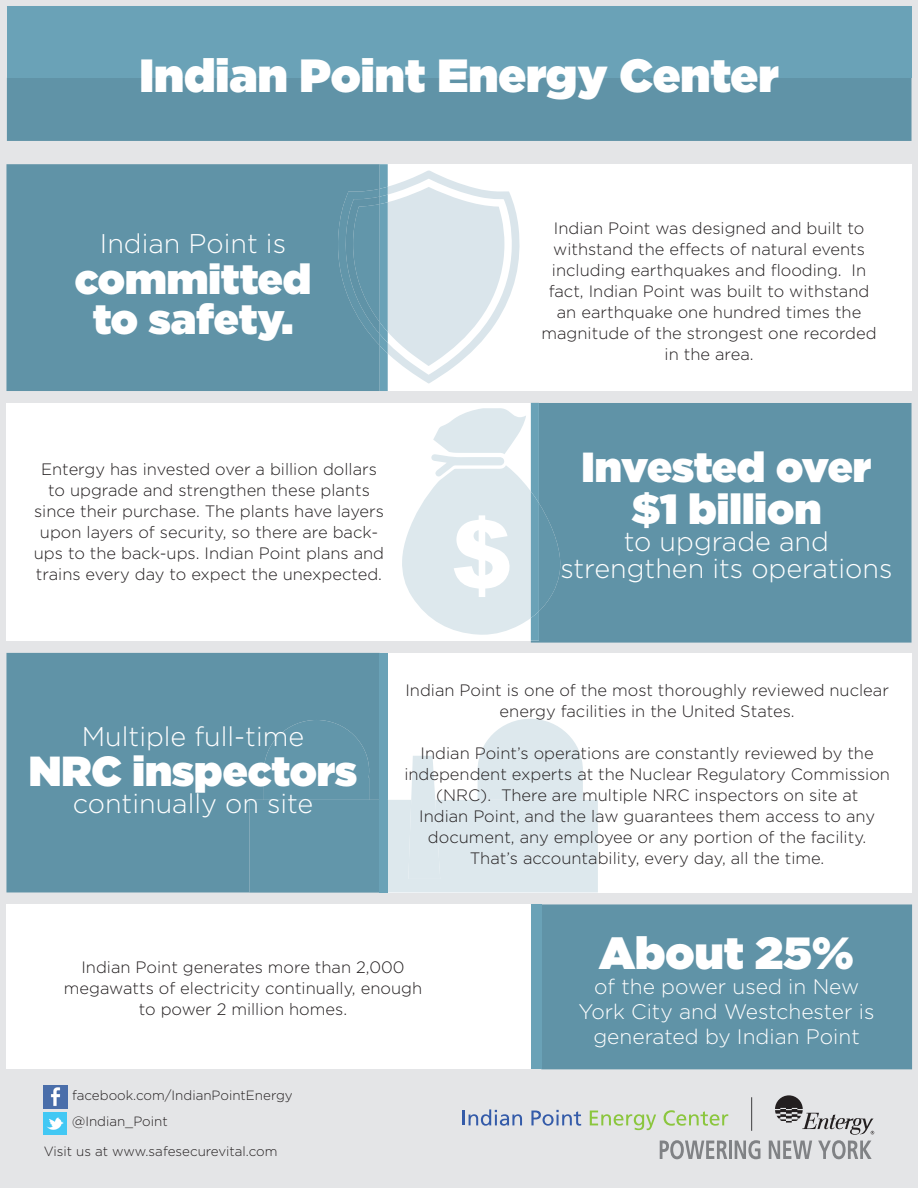
<style>
.page{position:relative;width:918px;height:1188px;background:#e4e5e7}
.page>*{position:absolute;margin:0;border:0;box-sizing:border-box;transform-origin:0 0}
.t1{font:900 46.5px "Gotham";color:#fff}
.t2{font:900 45px "Gotham";color:#fff}
.t3{font:900 42px/40.5px "Gotham";color:#fff;text-align:center}
.t4{font:300 27px/27px "Gotham";color:#fff;text-align:center}
.t5{font:300 21px/25.2px "Gotham";color:#fff;text-align:center}
.t6{font:300 16.5px/21px "Gotham";color:#231f20;text-align:center}
.t7{font:300 13.35px "Gotham";color:#231f20}
</style>
<div class="page">
<div style="left:7px;top:78px;width:905px;height:63px;background:#6093a7"></div>
<div style="left:7px;top:6px;width:905px;height:72px;background:#6aa2b7"></div>
<div style="left:380px;top:164px;width:532px;height:227px;background:#fff"></div>
<div style="left:6px;top:164px;width:331px;height:227px;background:#6093a7"></div>
<svg style="left:337px;top:164px;width:183px;height:227px"></svg>
<div style="left:6px;top:403px;width:533px;height:238px;background:#fff"></div>
<div style="left:531px;top:403px;width:381px;height:240px;background:#6093a7"></div>
<svg style="left:402px;top:403px;width:159px;height:238px"></svg>
<div style="left:380px;top:653px;width:532px;height:239px;background:#fff"></div>
<div style="left:6px;top:653px;width:374px;height:239px;background:#6093a7"></div>
<div style="left:380px;top:653px;width:8px;height:147px;background:#6aa2b7"></div>
<div style="left:249px;top:720px;width:131px;height:172px;background:#6296aa"></div>
<div style="left:380px;top:800px;width:8px;height:92px;background:#6aa2b7"></div>
<svg style="left:388px;top:719px;width:210px;height:173px"></svg>
<div style="left:6px;top:904px;width:535px;height:165px;background:#fff"></div>
<div style="left:541px;top:904px;width:371px;height:165px;background:#6093a7"></div>
<div style="left:531px;top:904px;width:10px;height:165px;background:#6aa2b7"></div>
<svg style="left:463px;top:1109px;width:59px;height:17px"></svg>
<svg style="left:531px;top:1110px;width:50px;height:16px"></svg>
<svg style="left:590px;top:1111px;width:66px;height:19px"></svg>
<svg style="left:664px;top:1110px;width:64px;height:16px"></svg>
<hr style="left:751px;top:1097px;width:1px;height:34px;background:#3e3e3f">
<svg style="left:660px;top:1140px;width:67px;height:19px"></svg>
<hr style="left:729px;top:1141px;width:3px;height:18px;background:#808285">
<svg style="left:735px;top:1140px;width:25px;height:19px"></svg>
<svg style="left:769px;top:1095px;width:105px;height:64px"></svg>
<img style="left:44px;top:1085px;width:23px;height:23px">
<img style="left:44px;top:1112px;width:23px;height:23px">
<h1 class="t1" style="left:139px;top:43px;width:641px">Indian Point Energy Center</h1>
<h3 class="t4" style="left:100px;top:230px;width:188px">Indian Point is</h3>
<h3 class="t3" style="left:75px;top:258px;width:238px">committed to safety.</h3>
<p class="t6" style="left:34px;top:458px;width:352px">Entergy has invested over a billion dollars to upgrade and strengthen these plants since their purchase. The plants have layers upon layers of security, so there are back&shy;ups to the back-ups. Indian Point plans and trains every day to expect the unexpected.</p>
<p class="t6" style="left:541px;top:217px;width:337px">Indian Point was designed and built to withstand the effects of natural events including earthquakes and flooding. In fact, Indian Point was built to withstand an earthquake one hundred times the magnitude of the strongest one recorded in the area.</p>
<h3 class="t3" style="left:582px;top:446px;width:291px;line-height:42px">Invested over $1 billion</h3>
<h3 class="t4" style="left:560px;top:528px;width:334px">to upgrade and strengthen its operations</h3>
<h3 class="t4" style="left:82px;top:722px;width:224px">Multiple full-time</h3>
<h3 class="t3" style="left:29px;top:750px;width:330px">NRC inspectors</h3>
<h3 class="t4" style="left:73px;top:790px;width:242px">continually on site</h3>
<p class="t6" style="left:405px;top:679px;width:485px">Indian Point is one of the most thoroughly reviewed nuclear energy facilities in the United States.</p>
<p class="t6" style="left:404px;top:742px;width:487px">Indian Point’s operations are constantly reviewed by the independent experts at the Nuclear Regulatory Commission (NRC). There are multiple NRC inspectors on site at<br>Indian Point, and the law guarantees them access to any document, any employee or any portion of the facility.<br>That’s accountability, every day, all the time.</p>
<p class="t6" style="left:64px;top:956px;width:360px">Indian Point generates more than 2,000 megawatts of electricity continually, enough to power 2 million homes.</p>
<p class="t7" style="left:72px;top:1088px;width:222px">facebook.com/IndianPointEnergy</p>
<p class="t7" style="left:72px;top:1114px;width:97px">@Indian_Point</p>
<p class="t7" style="left:44px;top:1144px;width:235px">Visit us at www.safesecurevital.com</p>
<h2 class="t2" style="left:599px;top:920px;width:256px">About 25%</h2>
<p class="t5" style="left:579px;top:973px;width:297px">of the power used in New<br>York City and Westchester is generated by Indian Point</p>
</div>
